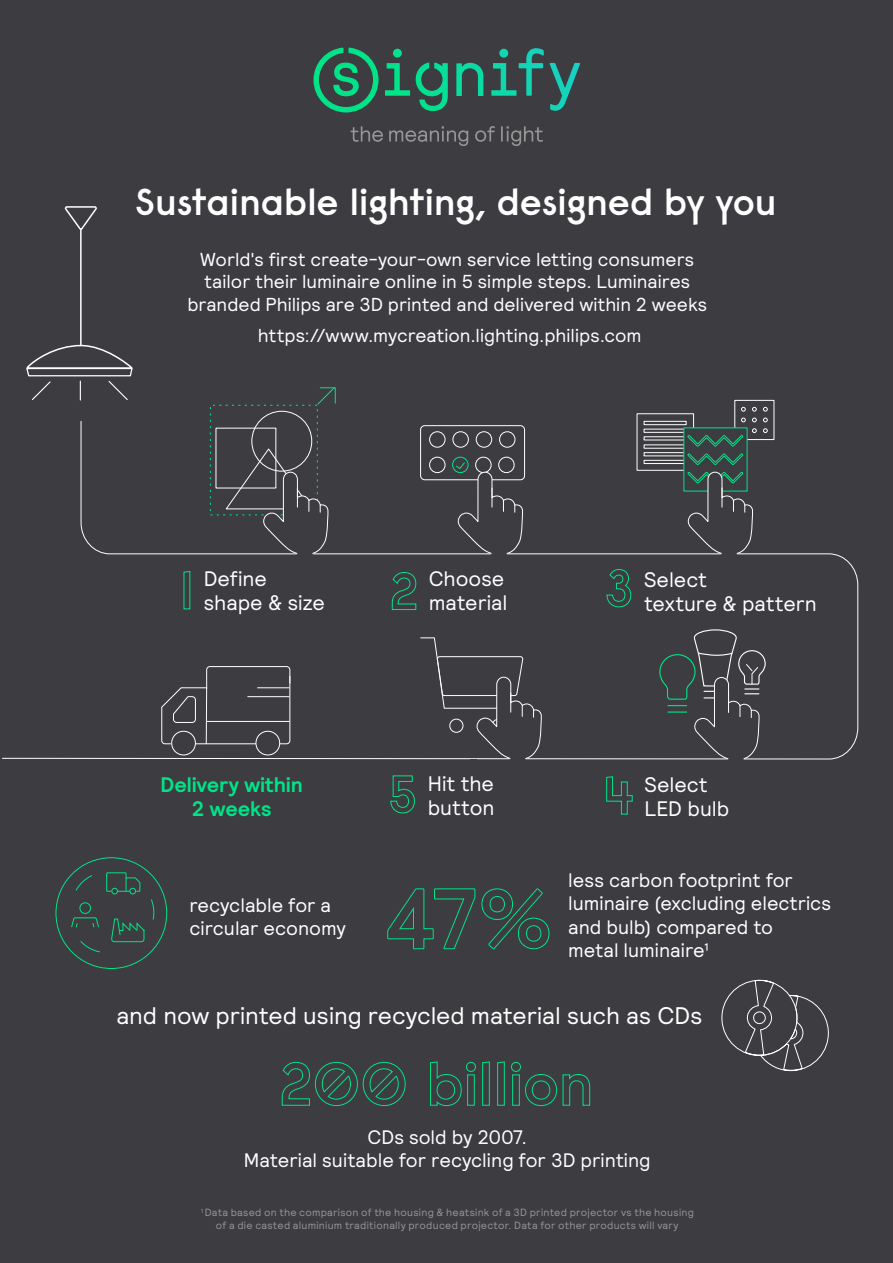
<style>
.page{position:relative;width:893px;height:1263px;background:#3c3c41}
.page>*{position:absolute;margin:0;border:0;box-sizing:border-box;transform-origin:0 0}
.t1{font:600 37.5px "Raisonne";letter-spacing:-.01em;color:#fff}
.t2{font:24px "Relative";color:#fff}
.t3{font:21px/24px "Relative";color:#fff}
.t4{font:700 21px/24px "Relative";letter-spacing:.005em;color:#00e487;text-align:center}
.t5{font:19.5px/23.4px "Relative";color:#fff}
.t6{font:18.75px/22.5px "Relative";color:#fff;text-align:center}
.t7{font:10.5px/12.6px "Relative";letter-spacing:.025em;color:#969696;text-align:center}
</style>
<div class="page">
<svg style="left:281px;top:1061px;width:125px;height:45px"></svg>
<svg style="left:430px;top:1061px;width:46px;height:45px"></svg>
<svg style="left:482px;top:1061px;width:8px;height:45px"></svg>
<svg style="left:497px;top:1061px;width:8px;height:45px"></svg>
<svg style="left:511px;top:1061px;width:79px;height:45px"></svg>
<svg style="left:721px;top:979px;width:108px;height:92px"></svg>
<svg style="left:387px;top:888px;width:163px;height:61px"></svg>
<svg style="left:313px;top:48px;width:262px;height:65px"></svg>
<svg style="left:389px;top:126px;width:79px;height:20px"></svg>
<svg style="left:475px;top:126px;width:20px;height:16px"></svg>
<svg style="left:501px;top:126px;width:42px;height:20px"></svg>
<svg style="left:351px;top:126px;width:32px;height:16px"></svg>
<svg style="left:2px;top:420px;width:857px;height:340px"></svg>
<div style="left:251px;top:411px;width:61px;height:61px;border:1px solid #fff;border-radius:50%"></div>
<svg style="left:316px;top:387px;width:20px;height:19px"></svg>
<svg style="left:225px;top:447px;width:104px;height:110px"></svg>
<svg style="left:636px;top:399px;width:139px;height:158px"></svg>
<svg style="left:659px;top:629px;width:107px;height:131px"></svg>
<svg style="left:420px;top:637px;width:122px;height:123px"></svg>
<div style="left:420px;top:425px;width:105px;height:55px;border:1px solid #fff;border-radius:4px"></div>
<svg style="left:453px;top:457px;width:15px;height:16px"></svg>
<div style="left:452px;top:457px;width:16px;height:16px;border:1px solid #00e487;border-radius:50%"></div>
<div style="left:453px;top:432px;width:15px;height:15px;background:#3c3c41;border-radius:50%"></div>
<div style="left:453px;top:431px;width:16px;height:17px;border:1px solid #fff;border-radius:50%"></div>
<div style="left:430px;top:457px;width:15px;height:16px;background:#3c3c41;border-radius:50%"></div>
<div style="left:429px;top:457px;width:16px;height:16px;border:1px solid #fff;border-radius:50%"></div>
<svg style="left:499px;top:457px;width:15px;height:16px"></svg>
<div style="left:498px;top:457px;width:16px;height:16px;border:1px solid #fff;border-radius:50%"></div>
<svg style="left:476px;top:457px;width:15px;height:16px"></svg>
<div style="left:475px;top:457px;width:16px;height:16px;border:1px solid #fff;border-radius:50%"></div>
<div style="left:430px;top:432px;width:15px;height:15px;background:#3c3c41;border-radius:50%"></div>
<div style="left:429px;top:431px;width:16px;height:17px;border:1px solid #fff;border-radius:50%"></div>
<div style="left:500px;top:432px;width:15px;height:15px;background:#3c3c41;border-radius:50%"></div>
<div style="left:499px;top:431px;width:16px;height:17px;border:1px solid #fff;border-radius:50%"></div>
<div style="left:476px;top:432px;width:16px;height:15px;background:#3c3c41;border-radius:50%"></div>
<div style="left:476px;top:431px;width:16px;height:17px;border:1px solid #fff;border-radius:50%"></div>
<svg style="left:455px;top:462px;width:68px;height:95px"></svg>
<div style="left:470px;top:759px;width:7px;height:17px;background:#3c3c41"></div>
<svg style="left:183px;top:571px;width:8px;height:39px"></svg>
<svg style="left:392px;top:572px;width:25px;height:38px"></svg>
<svg style="left:606px;top:569px;width:25px;height:39px"></svg>
<svg style="left:606px;top:776px;width:27px;height:39px"></svg>
<svg style="left:390px;top:775px;width:25px;height:39px"></svg>
<div style="left:171px;top:731px;width:25px;height:24px;border:1px solid #fff;border-radius:50%"></div>
<div style="left:256px;top:731px;width:24px;height:24px;border:1px solid #fff;border-radius:50%"></div>
<svg style="left:161px;top:666px;width:130px;height:79px"></svg>
<hr style="left:248px;top:696px;width:41px;height:1px;background:#fff">
<hr style="left:258px;top:687px;width:31px;height:1px;background:#fff">
<hr style="left:80px;top:229px;width:2px;height:117px;background:#fff">
<svg style="left:64px;top:206px;width:33px;height:25px"></svg>
<svg style="left:26px;top:344px;width:107px;height:57px"></svg>
<div style="left:129px;top:888px;width:7px;height:6px;border:1px solid #00e487;border-radius:50%"></div>
<div style="left:111px;top:888px;width:7px;height:6px;border:1px solid #00e487;border-radius:50%"></div>
<svg style="left:106px;top:872px;width:35px;height:20px"></svg>
<div style="left:79px;top:902px;width:12px;height:12px;border:1px solid #00e487;border-radius:50%"></div>
<svg style="left:71px;top:917px;width:28px;height:11px"></svg>
<svg style="left:111px;top:899px;width:43px;height:43px"></svg>
<svg style="left:80px;top:941px;width:20px;height:12px"></svg>
<svg style="left:75px;top:875px;width:17px;height:16px"></svg>
<h1 class="t1" style="left:135px;top:178px;width:643px">Sustainable lighting, designed by you</h1>
<p class="t6" style="left:187px;top:247px;width:521px">World's first create-your-own service letting consumers tailor their luminaire online in 5 simple steps. Luminaires branded Philips are 3D printed and delivered within 2 weeks</p>
<p class="t6" style="left:258px;top:324px;width:385px">https://www.mycreation.lighting.philips.com</p>
<p class="t3" style="left:204px;top:566px;width:123px">Define shape &amp; size</p>
<p class="t4" style="left:160px;top:773px;width:144px">Delivery within<br>2 weeks</p>
<p class="t5" style="left:189px;top:892px;width:158px">recyclable for a circular economy</p>
<p class="t3" style="left:429px;top:566px;width:80px">Choose material</p>
<p class="t3" style="left:644px;top:567px;width:174px">Select<br>texture &amp; pattern</p>
<p class="t3" style="left:428px;top:771px;width:68px">Hit the button</p>
<p class="t3" style="left:645px;top:772px;width:86px">Select<br>LED bulb</p>
<p class="t5" style="left:568px;top:868px;width:264px">less carbon footprint for luminaire (excluding electrics and bulb) compared to<br>metal luminaire¹</p>
<p class="t2" style="left:116px;top:1000px;width:587px">and now printed using recycled material such as CDs</p>
<p class="t5" style="left:244px;top:1124px;width:408px;text-align:center">CDs sold by 2007.<br>Material suitable for recycling for 3D printing</p>
<p class="t7" style="left:201px;top:1206px;width:495px"><sup>1</sup> Data based on the comparison of the housing &amp; heatsink of a 3D printed projector vs the housing of a die casted aluminium traditionally produced projector. Data for other products will vary</p>
</div>
